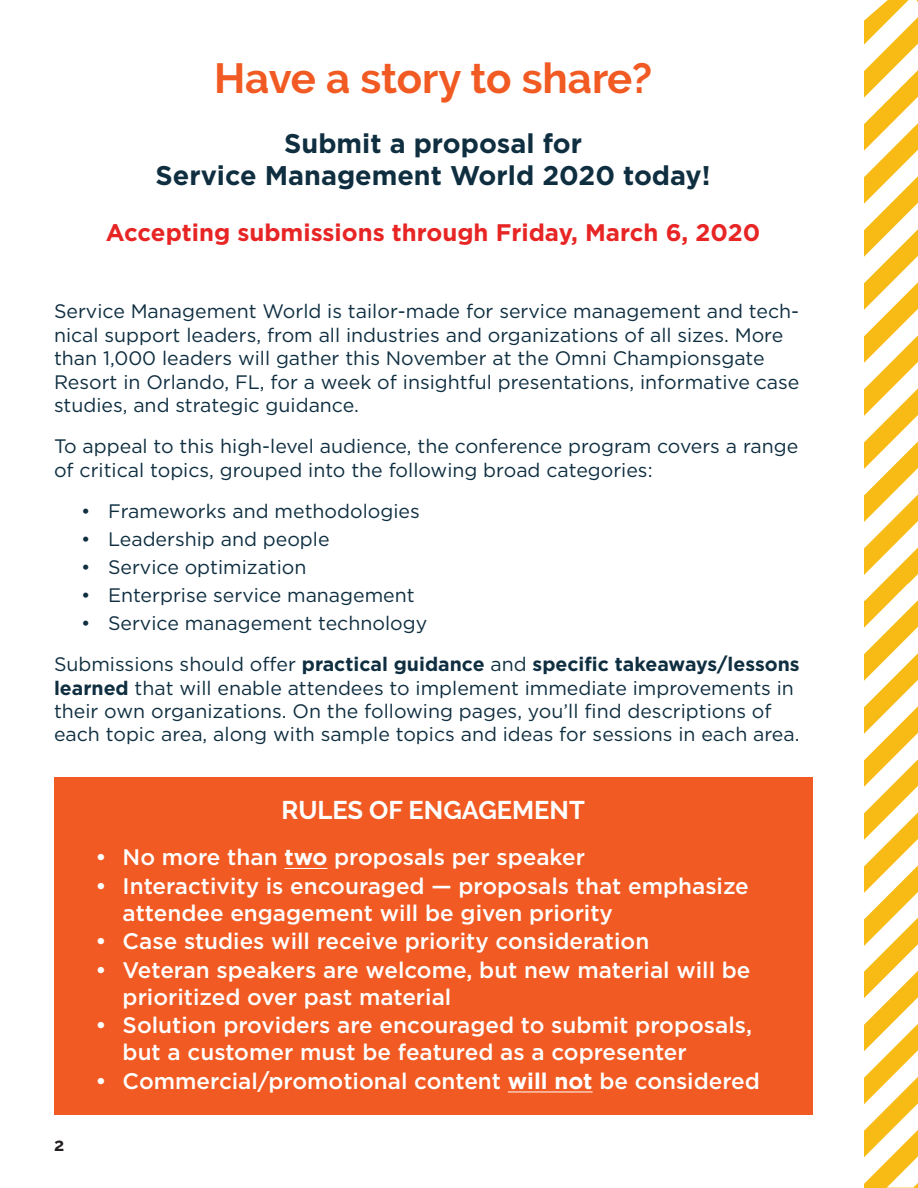
<style>
.page{position:relative;width:918px;height:1188px;background:#fff}
.page>*{position:absolute;margin:0;border:0;box-sizing:border-box;transform-origin:0 0}
.t1{font:700 42px "Raleway";letter-spacing:-.005em;color:#f15a22}
.t2{font:700 27px/32.4px "Gotham";color:#0f2f41;text-align:center}
.t3{font:700 25.5px "Raleway";color:#fff}
.t4{font:700 24px "Gotham";color:#e72524}
.t5{font:500 22.5px/27px "Gotham";color:#fff}
.t6{font:19.5px/23.4px "Gotham";color:#0f2f41}
.t7{font:700 18px "Raleway";color:#231f20}
.s1{font-weight:700}
</style>
<div class="page">
<svg style="left:864px;top:0;width:54px;height:1188px"></svg>
<div style="left:54px;top:777px;width:758px;height:337px;background:#f15a22"></div>
<hr style="left:284px;top:868px;width:43px;height:1px;background:#fff">
<hr style="left:508px;top:1092px;width:85px;height:1px;background:#fff">
<p class="t1" style="left:214px;top:55px;width:440px">Have a story to share?</p>
<p class="t2" style="left:156px;top:126px;width:556px">Submit a proposal for<br>Service Management World 2020 today!</p>
<p class="t4" style="left:106px;top:219px;width:656px">Accepting submissions through Friday, March 6, 2020</p>
<p class="t6" style="left:54px;top:300px;width:747px">Service Management World is tailor-made for service management and tech&shy;nical support leaders, from all industries and organizations of all sizes. More than 1,000 leaders will gather this November at the Omni Championsgate Resort in Orlando, FL, for a week of insightful presentations, informative case studies, and strategic guidance.</p>
<p class="t6" style="left:54px;top:435px;width:746px">To appeal to this high-level audience, the conference program covers a range of critical topics, grouped into the following broad categories:</p>
<p class="t6" style="left:81px;top:499px;width:340px">• Frameworks and methodologies</p>
<p class="t6" style="left:81px;top:527px;width:250px">• Leadership and people</p>
<p class="t6" style="left:81px;top:555px;width:227px">• Service optimization</p>
<p class="t6" style="left:81px;top:583px;width:335px">• Enterprise service management</p>
<p class="t6" style="left:81px;top:611px;width:348px">• Service management technology</p>
<p class="t6" style="left:54px;top:652px;width:747px">Submissions should offer <span class="s1">practical guidance</span> and <span class="s1">specific takeaways/lessons learned</span> that will enable attendees to implement immediate improvements in their own organizations. On the following pages, you’ll find descriptions of each topic area, along with sample topics and ideas for sessions in each area.</p>
<p class="t7" style="left:54px;top:1134px;width:12px">2</p>
<p class="t3" style="left:281px;top:795px;width:305px">RULES OF ENGAGEMENT</p>
<p class="t5" style="left:96px;top:843px;width:491px">• No more than <span class="s1">two</span> proposals per speaker</p>
<p class="t5" style="left:123px;top:872px;width:628px;text-indent:-27px">• Interactivity is encouraged — proposals that emphasize attendee engagement will be given priority</p>
<p class="t5" style="left:96px;top:927px;width:555px">• Case studies will receive priority consideration</p>
<p class="t5" style="left:123px;top:956px;width:629px;text-indent:-27px">• Veteran speakers are welcome, but new material will be prioritized over past material</p>
<p class="t5" style="left:123px;top:1011px;width:631px;text-indent:-27px">• Solution providers are encouraged to submit proposals, but a customer must be featured as a copresenter</p>
<p class="t5" style="left:96px;top:1067px;width:666px">• Commercial/promotional content <span class="s1">will not</span> be considered</p>
</div>
